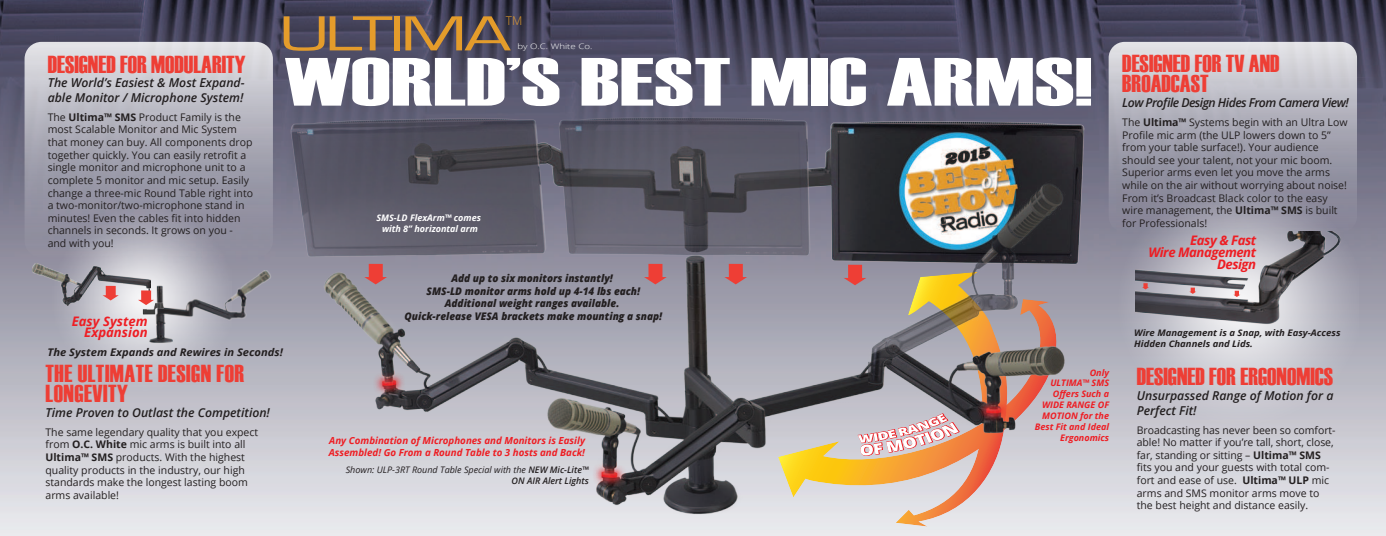
<style>
.page{position:relative;width:1386px;height:536px;background:#fff}
.page>*{position:absolute;margin:0;border:0;box-sizing:border-box;transform-origin:0 0}
.t1{font:68.08px "Haettenschweiler";color:#fff;scale:1.54 1}
.t2{font:24.5px/20.1px "Haettenschweiler";color:#ee3e35}
.t3{font:24.5px/20.1px "Haettenschweiler";letter-spacing:.02em;color:#ee3e35}
.t4{font:italic 700 13.12px/12.2px "Open Sans";letter-spacing:-.035em;color:#ee1d23;text-align:right}
.t5{font:italic 700 13.12px/11.4px "Open Sans";color:#ee1d23;text-align:right}
.t6{font:italic 600 12.25px/14.7px "Open Sans";color:#231f20}
.t7{font:italic 600 12.25px "Open Sans";letter-spacing:-.045em;color:#231f20}
.t8{font:300 12.08px "Open Sans";color:#e49c2b}
.t9{font:10.5px/12.6px "Open Sans";color:#231f20}
.t10{font:italic 800 10.5px/12.6px "Open Sans";color:#231f20;text-align:center;scale:.95 1}
.t11{font:italic 700 10.5px "Open Sans";color:#231f20;scale:1.06 1}
.t12{font:italic 700 9.71px/11.7px "Open Sans";color:#ee1d23}
.t13{font:italic 700 9.01px/10.8px "Open Sans";color:#ee1d23;text-align:right}
.t14{font:italic 9.01px/10.8px "Open Sans";color:#231f20;text-align:right}
.t15{font:italic 700 9.01px/10.8px "Open Sans";color:#231f20;scale:1.06 1}
.t16{font:italic 700 9.01px/10.8px "Open Sans";color:#fff;text-align:center}
.t17{font:300 7.52px "Open Sans";color:#fff;scale:1.29 1}
.s1{font-weight:700}
.s2{font-weight:600}
</style>
<div class="page">
<img style="left:0;top:0;width:1386px;height:536px">
<img style="left:52px;top:258px;width:180px;height:132px">
<img style="left:1118px;top:185px;width:240px;height:240px">
<img style="left:285px;top:109px;width:805px;height:162px">
<img style="left:317px;top:224px;width:755px;height:312px">
<img style="left:90px;top:240px;width:190px;height:114px">
<img style="left:1135px;top:232px;width:210px;height:94px">
<img style="left:32px;top:263px;width:118px;height:42px">
<img style="left:869px;top:175px;width:206px;height:215px">
<img style="left:142px;top:301px;width:24px;height:14px">
<img style="left:1109px;top:42px;width:248px;height:190px">
<img style="left:25px;top:42px;width:248px;height:216px">
<svg style="left:1142px;top:283px;width:7px;height:6px"></svg>
<svg style="left:1189px;top:287px;width:7px;height:7px"></svg>
<svg style="left:1233px;top:290px;width:7px;height:7px"></svg>
<svg style="left:138px;top:287px;width:16px;height:18px"></svg>
<svg style="left:103px;top:286px;width:16px;height:14px"></svg>
<svg style="left:284px;top:16px;width:108px;height:35px;background:#735e4f"></svg>
<div style="left:395px;top:16px;width:5px;height:34px;background:#e49c2b"></div>
<svg style="left:405px;top:16px;width:106px;height:34px;background:#7b6148"></svg>
<p class="t8" style="left:506px;top:16px;width:18px">TM</p>
<h2 class="t2" style="left:48px;top:55px;width:199px">DESIGNED FOR MODULARITY</h2>
<p class="t6" style="left:48px;top:75px;width:198px">The World’s Easiest &amp; Most Expand&shy;able Monitor / Microphone System!</p>
<p class="t9" style="left:48px;top:112px;width:207px">The <span class="s1">Ultima™ SMS</span> Product Family is the most Scalable Monitor and Mic System that money can buy. All components drop together quickly. You can easily retrofit a single monitor and microphone unit to a complete 5 monitor and mic setup. Easily change a three-mic Round Table right into a two-monitor/two-microphone stand in minutes! Even the cables fit into hidden channels in seconds. It grows on you - and with you!</p>
<p class="t5" style="left:72px;top:316px;width:77px">Easy System<br>Expansion</p>
<p class="t17" style="left:517px;top:43px;width:60px">by O.C. White Co.</p>
<h1 class="t1" style="left:285px;top:57px;width:526px">WORLD’S BEST MIC ARMS!</h1>
<p class="t16" style="left:377px;top:213px;width:106px">SMS-LD FlexArm™ comes with 8” horizontal arm</p>
<p class="t10" style="left:405px;top:273px;width:273px">Add up to six monitors instantly!<br>SMS-LD monitor arms hold up 4-14 lbs each!<br>Additional weight ranges available.<br>Quick-release VESA brackets make mounting a snap!</p>
<p class="t11" style="left:47px;top:348px;width:224px">The System Expands and Rewires in Seconds!</p>
<h2 class="t3" style="left:46px;top:365px;width:200px">THE ULTIMATE DESIGN FOR<br>LONGEVITY</h2>
<p class="t6" style="left:46px;top:405px;width:226px">Time Proven to Outlast the Competition!</p>
<p class="t9" style="left:46px;top:425px;width:214px">The same legendary quality that you expect from <span class="s1">O.C. White</span> mic arms is built into all <span class="s1">Ultima™ SMS</span> products. With the highest quality products in the industry, our high standards make the longest lasting boom arms available!</p>
<p class="t12" style="left:329px;top:435px;width:258px">Any Combination of Microphones and Monitors is Easily<br>Assembled! Go From a Round Table to 3 hosts and Back!</p>
<p class="t14" style="left:346px;top:465px;width:245px">Shown: ULP-3RT Round Table Special with the <span class="s2">NEW Mic-Lite™<br>ON AIR Alert Lights</span></p>
<p class="t13" style="left:1035px;top:368px;width:76px">Only<br>ULTIMA™ SMS<br>Offers Such a<br>WIDE RANGE OF<br>MOTION for the<br>Best Fit and Ideal<br>Ergonomics</p>
<h2 class="t2" style="left:1122px;top:55px;width:159px">DESIGNED FOR TV AND<br>BROADCAST</h2>
<p class="t7" style="left:1122px;top:94px;width:228px">Low Profile Design Hides From Camera View!</p>
<p class="t9" style="left:1122px;top:117px;width:227px">The <span class="s1">Ultima™</span> Systems begin with an Ultra Low Profile mic arm (the ULP lowers down to 5” from your table surface!). Your audience should see your talent, not your mic boom.<br>Superior arms even let you move the arms while on the air without worrying about noise!<br>From it’s Broadcast Black color to the easy wire management, the <span class="s1">Ultima™ SMS</span> is built for Professionals!</p>
<p class="t4" style="left:1149px;top:235px;width:109px">Easy &amp; Fast<br>Wire Management<br>Design</p>
<p class="t15" style="left:1134px;top:328px;width:196px">Wire Management is a Snap, with Easy-Access<br>Hidden Channels and Lids.</p>
<h2 class="t2" style="left:1137px;top:368px;width:198px">DESIGNED FOR ERGONOMICS</h2>
<p class="t6" style="left:1137px;top:388px;width:198px">Unsurpassed Range of Motion for a<br>Perfect Fit!</p>
<p class="t9" style="left:1137px;top:423px;width:200px">Broadcasting has never been so comfort&shy;able! No matter if you’re tall, short, close, far, standing or sitting – <span class="s1">Ultima™ SMS </span>fits you and your guests with total com&shy;fort and ease of use. <span class="s1">Ultima™ ULP</span> mic arms and SMS monitor arms move to the best height and distance easily.</p>
</div>
